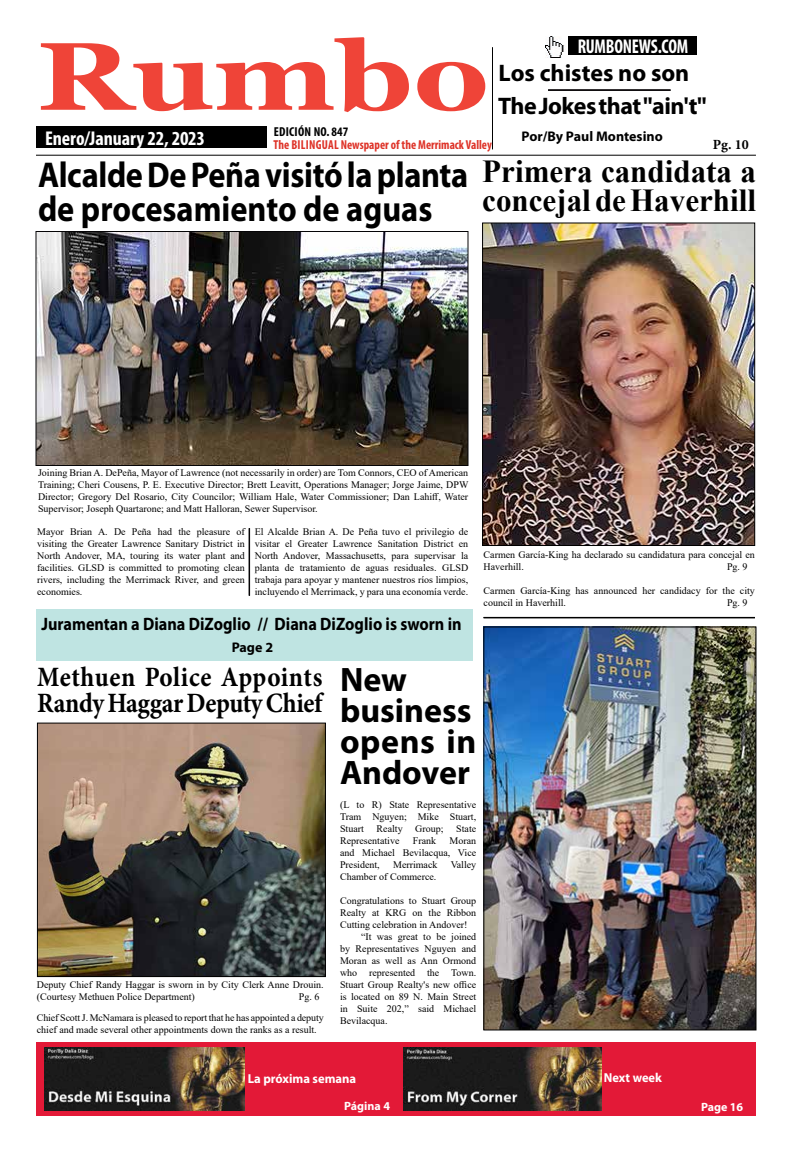
<style>
.page{position:relative;width:792px;height:1152px;background:#fff}
.page>*{position:absolute;margin:0;border:0;box-sizing:border-box;transform-origin:0 0}
.t1{font:700 96px "Georgia";color:#ef4438;scale:1.25 1}
.t2{font:700 36px/34px "Myriad Pro";letter-spacing:-.01em;color:#000;scale:.9 1}
.t3{font:700 34px/31px "Myriad Pro";color:#000}
.t4{font:700 32px/30px "Times New Roman";color:#000}
.t5{font:700 28px/26px "Minion Pro";letter-spacing:-.005em;color:#000;scale:.9 1}
.t6{font:700 24px/33.8px "Myriad Pro";letter-spacing:-.015em;color:#000}
.t7{font:700 condensed 20px "Myriad Pro";letter-spacing:-.01em;color:#fff}
.t8{font:700 condensed 20px "Myriad Pro";letter-spacing:-.01em;color:#fff;scale:.9 1}
.t9{font:700 18px "Myriad Pro";color:#000;scale:.9 1}
.t10{font:700 14px "Myriad Pro";color:#000}
.t11{font:700 14px "Minion Pro";color:#000}
.t12{font:700 condensed 13px "Myriad Pro";color:#de3227;scale:.95 1}
.t13{font:700 13px "Myriad Pro";color:#fff}
.t14{font:700 condensed 13px "Myriad Pro";letter-spacing:.02em;color:#000}
.t15{font:700 13px "Myriad Pro";color:#fff;scale:.96 1}
.t16{font:700 12px "Myriad Pro";color:#fff}
.t17{font:10px/12px "Times New Roman";color:#000;text-align:justify}
</style>
<div class="page">
<div style="left:36px;top:609px;width:436px;height:51px;background:#bfe4e2"></div>
<div style="left:36px;top:126px;width:230px;height:22px;background:#000"></div>
<div style="left:569px;top:36px;width:128px;height:19px;background:#000"></div>
<img style="left:546px;top:36px;width:18px;height:22px">
<hr style="left:36px;top:155px;width:720px;height:1px;background:#000">
<hr style="left:492px;top:47px;width:1px;height:102px;background:#000">
<div style="left:36px;top:1042px;width:720px;height:74px;background:#e31937"></div>
<img style="left:45px;top:1048px;width:199px;height:62px">
<img style="left:403px;top:1048px;width:198px;height:63px">
<hr style="left:548px;top:90px;width:123px;height:1px;background:#070406">
<img style="left:38px;top:233px;width:428px;height:231px">
<div style="left:36px;top:231px;width:432px;height:235px;border:1px solid #050406"></div>
<hr style="left:249px;top:528px;width:1px;height:68px;background:#050406">
<img style="left:486px;top:629px;width:268px;height:399px">
<div style="left:484px;top:627px;width:272px;height:403px;border:1px solid #000"></div>
<img style="left:39px;top:725px;width:285px;height:250px">
<div style="left:37px;top:723px;width:289px;height:254px;border:1px solid #000"></div>
<img style="left:484px;top:225px;width:269px;height:319px">
<div style="left:482px;top:223px;width:273px;height:323px;border:1px solid #000"></div>
<hr style="left:484px;top:617px;width:271px;height:1px;background:#000">
<hr style="left:484px;top:618px;width:271px;height:1px;background:#000">
<h1 class="t1" style="left:37px;top:15px;width:364px">Rumbo</h1>
<h3 class="t8" style="left:578px;top:34px;width:124px">RUMBONEWS.COM</h3>
<h3 class="t6" style="left:498px;top:55px;width:210px">Los chistes no son<br>The Jokes that "ain't"</h3>
<h3 class="t10" style="left:522px;top:127px;width:143px">Por/By Paul Montesino</h3>
<h3 class="t14" style="left:274px;top:124px;width:76px">EDICIÓN NO. 847</h3>
<h3 class="t12" style="left:274px;top:137px;width:231px">The BILINGUAL Newspaper of the Merrimack Valley</h3>
<h3 class="t7" style="left:45px;top:126px;width:161px">Enero/January 22, 2023</h3>
<h3 class="t11" style="left:713px;top:134px;width:37px">Pg. 10</h3>
<h2 class="t2" style="left:38px;top:157px;width:480px">Alcalde De Peña visitó la planta de procesamiento de aguas</h2>
<h3 class="t4" style="left:482px;top:155px;width:275px">Primera candidata a concejal de Haverhill</h3>
<p class="t17" style="left:38px;top:467px;width:432px">Joining Brian A. DePeña, Mayor of Lawrence (not necessarily in order) are Tom Connors, CEO of American Training; Cheri Cousens, P. E. Executive Director; Brett Leavitt, Operations Manager; Jorge Jaime, DPW Director; Gregory Del Rosario, City Councilor; William Hale, Water Commissioner; Dan Lahiff, Water Supervisor; Joseph Quartarone; and Matt Halloran, Sewer Supervisor.</p>
<p class="t17" style="left:37px;top:525px;width:209px">Mayor Brian A. De Peña had the pleasure of visiting the Greater Lawrence Sanitary District in North Andover, MA, touring its water plant and facilities. GLSD is committed to promoting clean rivers, including the Merrimack River, and green economies.</p>
<p class="t17" style="left:255px;top:525px;width:215px">El Alcalde Brian A. De Peña tuvo el privilegio de visitar el Greater Lawrence Sanitation District en North Andover, Massachusetts, para supervisar la planta de tratamiento de aguas residuales. GLSD trabaja para apoyar y mantener nuestros ríos limpios, incluyendo el Merrimack, y para una economía verde.</p>
<h3 class="t9" style="left:41px;top:612px;width:468px">Juramentan a Diana DiZoglio // Diana DiZoglio is sworn in</h3>
<h3 class="t10" style="left:232px;top:638px;width:43px">Page 2</h3>
<h3 class="t5" style="left:37px;top:664px;width:319px">Methuen Police Appoints<br>Randy Haggar Deputy Chief</h3>
<h3 class="t3" style="left:340px;top:663px;width:138px">New business opens in<br>Andover</h3>
<p class="t17" style="left:484px;top:548px;width:273px">Carmen García-King ha declarado su candidatura para concejal en<br>Haverhill.</p>
<p class="t17" style="left:727px;top:560px;width:22px">Pg. 9</p>
<p class="t17" style="left:484px;top:584px;width:273px">Carmen García-King has announced her candidacy for the city council in Haverhill.</p>
<p class="t17" style="left:727px;top:596px;width:22px">Pg. 9</p>
<p class="t17" style="left:37px;top:978px;width:288px">Deputy Chief Randy Haggar is sworn in by City Clerk Anne Drouin. (Courtesy Methuen Police Department)</p>
<p class="t17" style="left:37px;top:985px;width:288px;line-height:21px;text-indent:262px">Pg. 6<br>Chief Scott J. McNamara is pleased to report that he has appointed a deputy</p>
<p class="t17" style="left:37px;top:1023px;width:281px">chief and made several other appointments down the ranks as a result.</p>
<p class="t17" style="left:340px;top:799px;width:138px">(L to R) State Representative Tram Nguyen; Mike Stuart, Stuart</p>
<p class="t17" style="left:377px;top:823px;width:28px">Realty</p>
<p class="t17" style="left:415px;top:823px;width:30px">Group;</p>
<p class="t17" style="left:456px;top:823px;width:21px">State</p>
<p class="t17" style="left:340px;top:835px;width:61px">Representative</p>
<p class="t17" style="left:413px;top:835px;width:25px">Frank</p>
<p class="t17" style="left:340px;top:835px;width:138px;text-indent:110px">Moran and Michael Bevilacqua, Vice President,</p>
<p class="t17" style="left:393px;top:859px;width:46px">Merrimack</p>
<p class="t17" style="left:451px;top:859px;width:27px">Valley</p>
<p class="t17" style="left:340px;top:871px;width:98px">Chamber of Commerce.</p>
<p class="t17" style="left:340px;top:895px;width:138px">Congratulations to Stuart Group</p>
<p class="t17" style="left:340px;top:907px;width:138px">Realty at KRG on the Ribbon</p>
<p class="t17" style="left:340px;top:919px;width:129px">Cutting celebration in Andover!</p>
<p class="t17" style="left:361px;top:931px;width:117px">“It was great to be joined</p>
<p class="t17" style="left:340px;top:943px;width:138px">by Representatives Nguyen and</p>
<p class="t17" style="left:340px;top:955px;width:138px">Moran as well as Ann Ormond</p>
<p class="t17" style="left:340px;top:967px;width:138px">who represented the Town.</p>
<p class="t17" style="left:340px;top:979px;width:138px">Stuart Group Realty's new office</p>
<p class="t17" style="left:340px;top:991px;width:138px">is located on 89 N. Main Street</p>
<p class="t17" style="left:340px;top:1003px;width:138px">in Suite 202,” said Michael</p>
<p class="t17" style="left:340px;top:1015px;width:49px">Bevilacqua.</p>
<h3 class="t13" style="left:248px;top:1070px;width:110px">La próxima semana</h3>
<h3 class="t15" style="left:604px;top:1070px;width:62px">Next week</h3>
<p class="t16" style="left:344px;top:1098px;width:47px">Página 4</p>
<p class="t16" style="left:701px;top:1099px;width:44px">Page 16</p>
</div>
